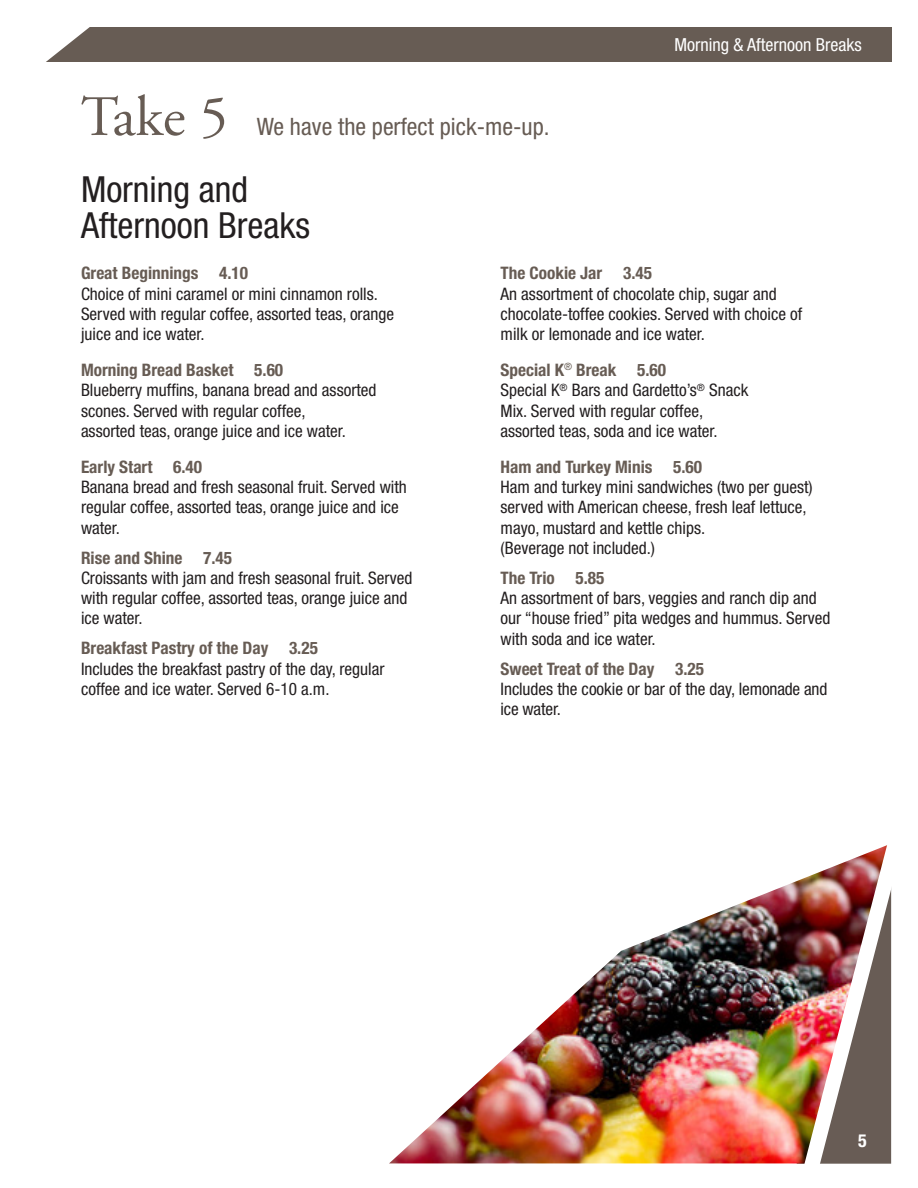
<style>
.page{position:relative;width:918px;height:1188px;background:#fff}
.page>*{position:absolute;margin:0;border:0;box-sizing:border-box;transform-origin:0 0}
.t1{font:57px "Adobe Garamond Pro";color:#675c54}
.Black_menu_headline{font:condensed 36px/36px "Helvetica Neue LT Std";color:#231f20}
.t2{font:condensed 24px "Helvetica Neue LT Std";color:#675c54}
.t3{font:condensed 18px "Helvetica Neue LT Std";color:#fff}
.t4{font:700 condensed 18px "Helvetica Neue LT Std";color:#fff}
.t5{font:condensed 17.25px/20.2px "Helvetica Neue LT Std";color:#231f20}
.s1{font-weight:700;color:#675c54}
</style>
<div class="page">
<div style="left:28px;top:28px;width:863px;height:34px;background:#675c54"></div>
<img style="left:389px;top:885px;width:398px;height:278px">
<img style="left:787px;top:845px;width:105px;height:319px">
<svg style="left:28px;top:27px;width:82px;height:35px"></svg>
<p class="t1" style="left:81px;top:83px;width:149px">Take 5</p>
<p class="t2" style="left:257px;top:113px;width:294px">We have the perfect pick-me-up.</p>
<p class="Black_menu_headline" style="left:81px;top:171px;width:231px">Morning and<br>Afternoon Breaks</p>
<p class="t3" style="left:675px;top:34px;width:189px">Morning &amp; Afternoon Breaks</p>
<p class="t5" style="left:81px;top:263px;width:315px"><span class="s1">Great Beginnings 4.10<br></span>Choice of mini caramel or mini cinnamon rolls.<br>Served with regular coffee, assorted teas, orange juice and ice water.</p>
<p class="t5" style="left:81px;top:360px;width:297px"><span class="s1">Morning Bread Basket 5.60<br></span>Blueberry muffins, banana bread and assorted scones. Served with regular coffee,<br>assorted teas, orange juice and ice water.</p>
<p class="t5" style="left:81px;top:456px;width:327px"><span class="s1">Early Start 6.40<br></span>Banana bread and fresh seasonal fruit. Served with regular coffee, assorted teas, orange juice and ice water.</p>
<p class="t5" style="left:81px;top:547px;width:333px"><span class="s1">Rise and Shine 7.45<br></span>Croissants with jam and fresh seasonal fruit. Served with regular coffee, assorted teas, orange juice and ice water.</p>
<p class="t5" style="left:81px;top:638px;width:305px"><span class="s1">Breakfast Pastry of the Day 3.25<br></span>Includes the breakfast pastry of the day, regular coffee and ice water. Served 6-10 a.m.</p>
<p class="t5" style="left:501px;top:263px;width:303px"><span class="s1">The Cookie Jar 3.45<br></span>An assortment of chocolate chip, sugar and chocolate-toffee cookies. Served with choice of milk or lemonade and ice water.</p>
<p class="t5" style="left:501px;top:360px;width:249px"><span class="s1">Special K</span><sup>®</sup> <span class="s1">Break 5.60<br></span>Special K<sup>®</sup> Bars and Gardetto’s<sup>®</sup> Snack<br>Mix. Served with regular coffee, assorted teas, soda and ice water.</p>
<p class="t5" style="left:501px;top:456px;width:314px"><span class="s1">Ham and Turkey Minis 5.60<br></span>Ham and turkey mini sandwiches (two per guest) served with American cheese, fresh leaf lettuce, mayo, mustard and kettle chips.<br>(Beverage not included.)</p>
<p class="t5" style="left:501px;top:567px;width:332px"><span class="s1">The Trio 5.85<br></span>An assortment of bars, veggies and ranch dip and our “house fried” pita wedges and hummus. Served with soda and ice water.</p>
<p class="t5" style="left:501px;top:658px;width:328px"><span class="s1">Sweet Treat of the Day 3.25<br></span>Includes the cookie or bar of the day, lemonade and ice water.</p>
<p class="t4" style="left:858px;top:1130px;width:10px">5</p>
</div>
